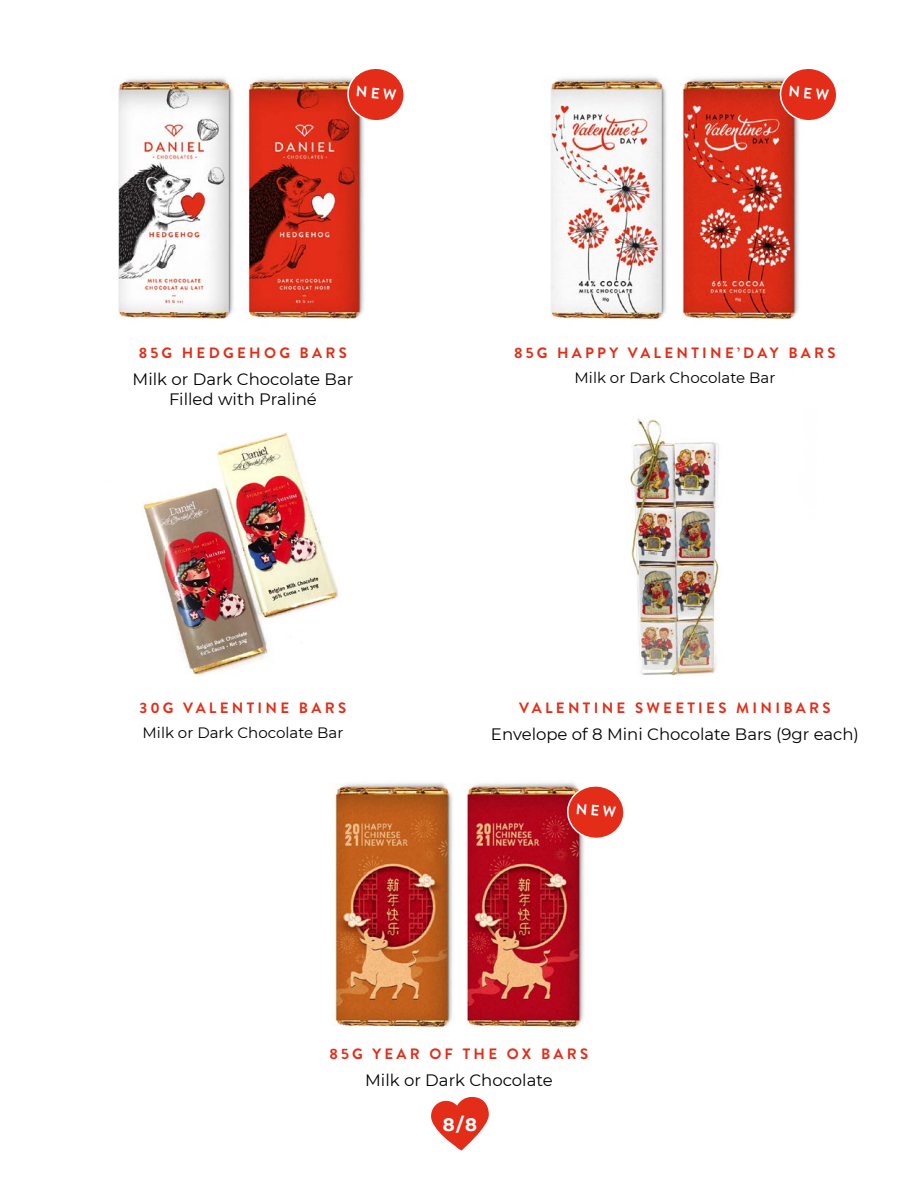
<style>
.page{position:relative;width:918px;height:1188px;background:#fff}
.page>*{position:absolute;margin:0;border:0;box-sizing:border-box;transform-origin:0 0}
.t1{font:700 18px "Montserrat";color:#fff}
.Description{font:16.5px/19.8px "Montserrat";color:#000;text-align:center}
.Product_Name{font:700 15px "Brandon Grotesque";letter-spacing:.22em;color:#e32d18}
.Product_Name-2{font:15px "Montserrat";color:#000}
</style>
<div class="page">
<svg style="left:431px;top:1097px;width:58px;height:54px"></svg>
<img style="left:117px;top:77px;width:248px;height:243px">
<img style="left:143px;top:432px;width:195px;height:243px">
<img style="left:627px;top:418px;width:92px;height:258px">
<img style="left:331px;top:782px;width:253px;height:246px">
<img style="left:544px;top:77px;width:255px;height:243px">
<svg style="left:345px;top:69px;width:59px;height:53px"></svg>
<svg style="left:778px;top:69px;width:58px;height:53px"></svg>
<svg style="left:565px;top:783px;width:59px;height:57px"></svg>
<p class="Product_Name" style="left:139px;top:343px;width:209px">85G HEDGEHOG BARS</p>
<p class="Description" style="left:133px;top:368px;width:222px">Milk or Dark Chocolate Bar<br>Filled with Praliné</p>
<p class="Product_Name" style="left:140px;top:698px;width:208px">30G VALENTINE BARS</p>
<p class="Product_Name-2" style="left:143px;top:723px;width:202px">Milk or Dark Chocolate Bar</p>
<p class="Product_Name" style="left:514px;top:343px;width:323px">85G HAPPY VALENTINE’DAY BARS</p>
<p class="Product_Name-2" style="left:575px;top:367px;width:202px">Milk or Dark Chocolate Bar</p>
<p class="Product_Name" style="left:519px;top:698px;width:313px">VALENTINE SWEETIES MINIBARS</p>
<p class="Description" style="left:491px;top:724px;width:370px">Envelope of 8 Mini Chocolate Bars (9gr each)</p>
<p class="Product_Name" style="left:330px;top:1043px;width:260px">85G YEAR OF THE OX BARS</p>
<p class="Description" style="left:365px;top:1069px;width:189px">Milk or Dark Chocolate</p>
<p class="t1" style="left:443px;top:1111px;width:36px">8/8</p>
</div>
